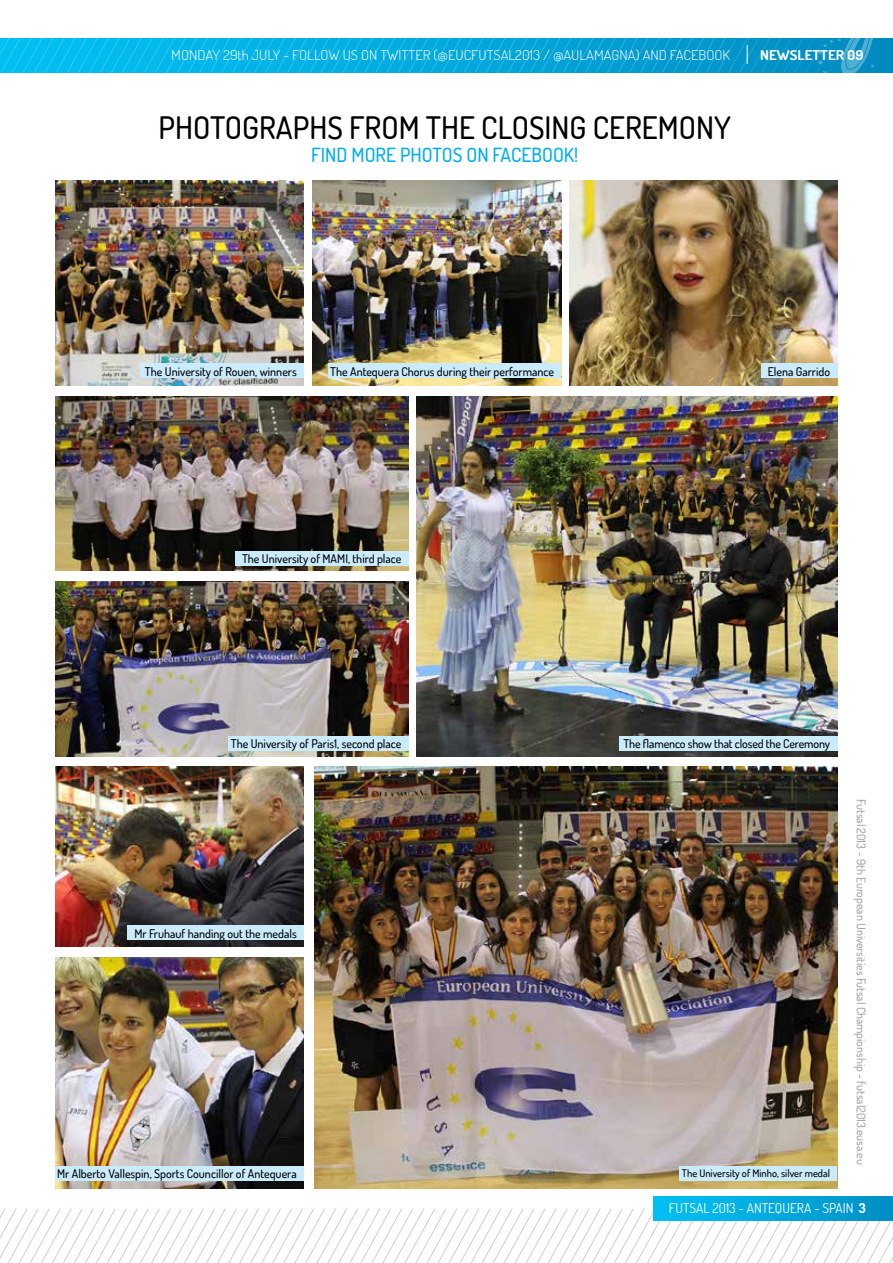
<style>
.page{position:relative;width:893px;height:1263px;background:#fff}
.page>*{position:absolute;margin:0;border:0;box-sizing:border-box;transform-origin:0 0}
.t1{font:500 30.9px "Dosis";color:#000}
.t2{font:500 19.5px "Dosis";color:#00aeef}
.t3{font:300 13.5px "Dosis";color:#fff;scale:1.09 1}
.t4{font:13.5px "Dosis";color:#fff}
.t5{font:700 13.5px "Dosis";color:#fff;scale:1.09 1}
.t6{font:500 12px "Dosis";color:#000}
.t7{font:12px "Dosis";color:#939598}
.t8{font:500 10.5px "Dosis";color:#000}
.s1{font-weight:700}
</style>
<div class="page">
<svg style="left:0;top:1209px;width:893px;height:54px"></svg>
<div style="left:653px;top:1196px;width:240px;height:24px;background:linear-gradient(to right,#00c2f6,#0090c5)"></div>
<svg style="left:0;top:38px;width:893px;height:35px;background:#06a9dc"></svg>
<img style="left:56px;top:180px;width:248px;height:205px">
<img style="left:313px;top:180px;width:248px;height:205px">
<img style="left:56px;top:767px;width:248px;height:180px">
<img style="left:56px;top:958px;width:248px;height:230px">
<img style="left:569px;top:180px;width:268px;height:205px">
<img style="left:417px;top:396px;width:420px;height:360px">
<img style="left:315px;top:767px;width:522px;height:421px">
<img style="left:56px;top:396px;width:353px;height:174px">
<img style="left:56px;top:582px;width:353px;height:174px">
<div style="left:761px;top:364px;width:76px;height:14px;background:#c9ebfc"></div>
<div style="left:329px;top:364px;width:232px;height:14px;background:#c9ebfc"></div>
<div style="left:140px;top:364px;width:164px;height:14px;background:#c9ebfc"></div>
<div style="left:235px;top:551px;width:174px;height:14px;background:#c9ebfc"></div>
<div style="left:228px;top:736px;width:181px;height:14px;background:#c9ebfc"></div>
<div style="left:619px;top:736px;width:218px;height:14px;background:#c9ebfc"></div>
<div style="left:679px;top:1166px;width:158px;height:14px;background:#c9ebfc"></div>
<div style="left:56px;top:1166px;width:248px;height:14px;background:#c9ebfc"></div>
<div style="left:128px;top:926px;width:176px;height:14px;background:#c9ebfc"></div>
<p class="t3" style="left:171px;top:46px;width:390px">MONDAY 29TH JULY - FOLLOW US ON TWITTER (@EUCFUTSAL2013 / @AULAMA</p>
<p class="t3" style="left:612px;top:46px;width:37px">GNA) AND</p>
<p class="t3" style="left:670px;top:46px;width:57px">FACEBOO K</p>
<p class="t5" style="left:760px;top:46px;width:96px">NEWSLETTER 09</p>
<h1 class="t1" style="left:159px;top:107px;width:574px">PHOTOGRAPHS FROM THE CLOSING CEREMONY</h1>
<h2 class="t2" style="left:311px;top:142px;width:269px">FIND MORE PHOTOS ON FACEBOOK!</h2>
<p class="t6" style="left:145px;top:364px;width:153px">The University of Rouen, winners</p>
<p class="t6" style="left:330px;top:364px;width:225px">The Antequera Chorus during their performance</p>
<p class="t6" style="left:768px;top:364px;width:64px">Elena Garrido</p>
<p class="t6" style="left:242px;top:551px;width:161px">The University of MAMI, third place</p>
<p class="t6" style="left:231px;top:736px;width:172px">The University of Paris1, second place</p>
<p class="t6" style="left:623px;top:736px;width:208px">The flamenco show that closed the Ceremony</p>
<p class="t6" style="left:134px;top:926px;width:164px">Mr Fruhauf handing out the medals</p>
<p class="t6" style="left:57px;top:1166px;width:241px">Mr Alberto Vallespin, Sports Councillor of Antequera</p>
<p class="t8" style="left:682px;top:1166px;width:150px">The University of Minho, silver medal</p>
<p class="t7" style="left:869px;top:799px;width:367px;rotate:90deg">Futsal 2013 - 9th European Universities Futsal Championship - futsal2013.eusa.eu</p>
<p class="t4" style="left:669px;top:1199px;width:199px">FUTSAL 2013 - ANTEQUERA - SPAIN <span class="s1">3</span></p>
</div>
